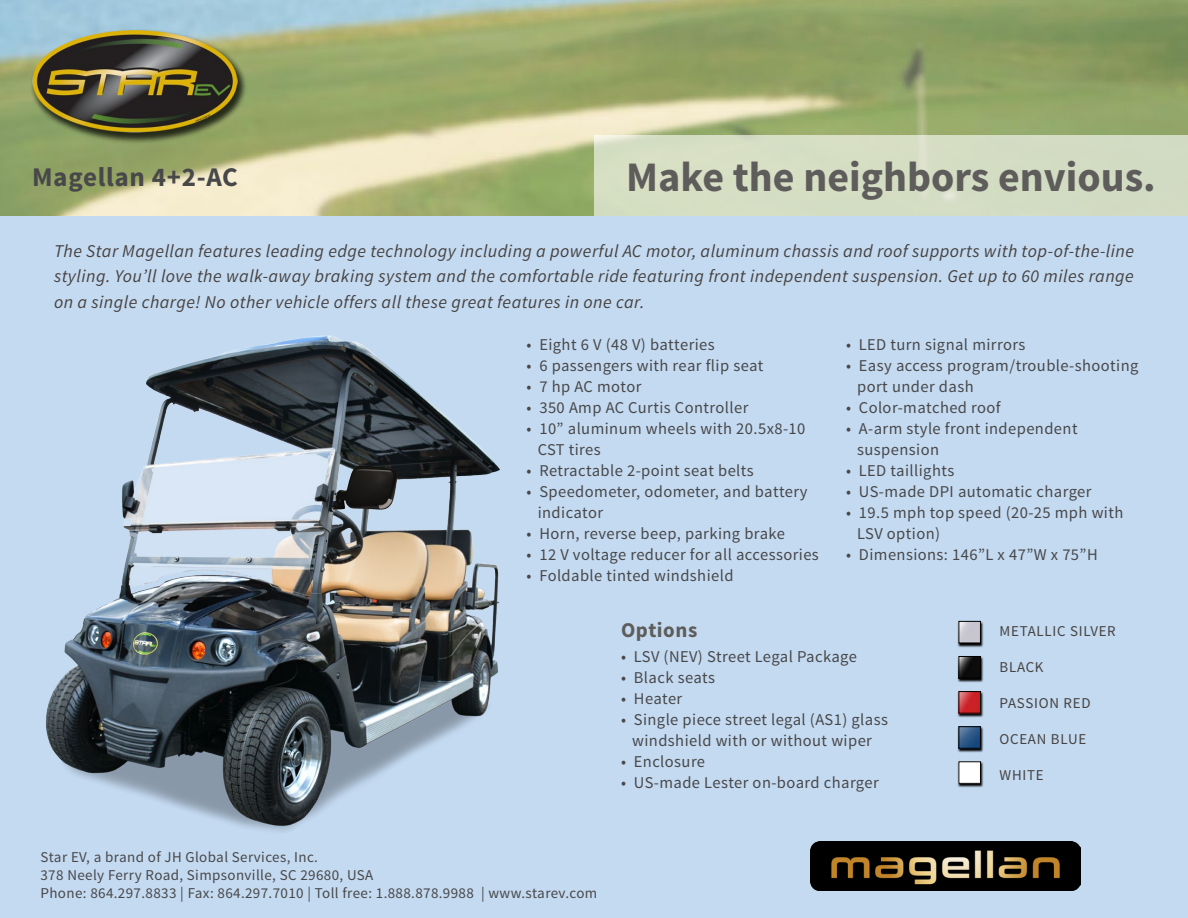
<style>
.page{position:relative;width:1188px;height:918px;background:#fff}
.page>*{position:absolute;margin:0;border:0;box-sizing:border-box;transform-origin:0 0}
.t1{font:700 42px "Source Sans Pro";color:#5e5d5c}
.t2{font:700 27px "Source Sans Pro";letter-spacing:.025em;color:#48484a}
.t3{font:700 21px "Source Sans Pro";letter-spacing:.025em;color:#5e5d5c}
.t4{font:italic 18px/25.5px "Source Sans Pro";letter-spacing:.025em;color:#474342;text-align:justify}
.t5{font:16.5px/21px "Source Sans Pro";letter-spacing:.025em;color:#48484a}
.t6{font:15px/18px "Source Sans Pro";letter-spacing:.025em;color:#48484a}
.t7{font:15px "Source Sans Pro";letter-spacing:.05em;color:#474342}
</style>
<div class="page">
<img style="left:0;top:0;width:1188px;height:216px">
<div style="left:0;top:216px;width:1188px;height:702px;background:#c4daf1"></div>
<div style="left:30px;top:29px;width:218px;height:116px;background:#000;opacity:.75"></div>
<img style="left:33px;top:30px;width:204px;height:103px">
<div style="left:594px;top:135px;width:594px;height:81px;background:#d5ddc3"></div>
<img style="left:810px;top:841px;width:270px;height:50px">
<img style="left:46px;top:335px;width:454px;height:497px">
<svg style="left:958px;top:656px;width:26px;height:26px"></svg>
<img style="left:960px;top:658px;width:19px;height:18px">
<div style="left:958px;top:656px;width:23px;height:22px;border:1px solid #000"></div>
<svg style="left:958px;top:691px;width:26px;height:26px"></svg>
<img style="left:960px;top:693px;width:19px;height:19px">
<div style="left:958px;top:691px;width:23px;height:23px;border:1px solid #000"></div>
<svg style="left:958px;top:621px;width:26px;height:26px"></svg>
<img style="left:960px;top:623px;width:19px;height:18px">
<div style="left:958px;top:621px;width:23px;height:22px;border:1px solid #000"></div>
<svg style="left:958px;top:726px;width:26px;height:27px"></svg>
<svg style="left:959px;top:726px;width:22px;height:23px"></svg>
<svg style="left:958px;top:761px;width:26px;height:27px"></svg>
<img style="left:960px;top:763px;width:19px;height:19px">
<div style="left:958px;top:761px;width:23px;height:23px;border:1px solid #000"></div>
<h2 class="t2" style="left:32px;top:159px;width:207px">Magellan 4+2-AC</h2>
<h1 class="t1" style="left:626px;top:150px;width:531px">Make the neighbors envious.</h1>
<p class="t4" style="left:54px;top:238px;width:1082px">The Star Magellan features leading edge technology including a powerful AC motor, aluminum chassis and roof supports with top-of-the-line styling. You’ll love the walk-away braking system and the comfortable ride featuring front independent suspension. Get up to 60 miles range on a single charge! No other vehicle offers all these great features in one car.</p>
<p class="t5" style="left:527px;top:334px;width:190px">• Eight 6 V (48 V) batteries</p>
<p class="t5" style="left:527px;top:355px;width:239px">• 6 passengers with rear flip seat</p>
<p class="t5" style="left:527px;top:376px;width:116px">• 7 hp AC motor</p>
<p class="t5" style="left:527px;top:397px;width:223px">• 350 Amp AC Curtis Controller</p>
<p class="t5" style="left:538px;top:418px;width:269px;text-indent:-11px">• 10” aluminum wheels with 20.5x8-10<br>CST tires</p>
<p class="t5" style="left:527px;top:460px;width:229px">• Retractable 2-point seat belts</p>
<p class="t5" style="left:538px;top:481px;width:271px;text-indent:-11px">• Speedometer, odometer, and battery indicator</p>
<p class="t5" style="left:527px;top:523px;width:260px">• Horn, reverse beep, parking brake</p>
<p class="t5" style="left:527px;top:544px;width:294px">• 12 V voltage reducer for all accessories</p>
<p class="t5" style="left:527px;top:565px;width:209px">• Foldable tinted windshield</p>
<p class="t5" style="left:846px;top:334px;width:181px">• LED turn signal mirrors</p>
<p class="t5" style="left:857px;top:355px;width:283px;text-indent:-11px">• Easy access program/trouble-shooting port under dash</p>
<p class="t5" style="left:846px;top:397px;width:156px">• Color-matched roof</p>
<p class="t5" style="left:857px;top:418px;width:222px;text-indent:-11px">• A-arm style front independent suspension</p>
<p class="t5" style="left:846px;top:460px;width:110px">• LED taillights</p>
<p class="t5" style="left:846px;top:481px;width:247px">• US-made DPI automatic charger</p>
<p class="t5" style="left:857px;top:502px;width:268px;text-indent:-11px">• 19.5 mph top speed (20-25 mph with<br>LSV option)</p>
<p class="t5" style="left:846px;top:544px;width:253px">• Dimensions: 146”L x 47”W x 75”H</p>
<p class="t6" style="left:40px;top:848px;width:558px">Star EV, a brand of JH Global Services, Inc.<br>378 Neely Ferry Road, Simpsonville, SC 29680, USA<br>Phone: 864.297.8833 | Fax: 864.297.7010 | Toll free: 1.888.878.9988 | www.starev.com</p>
<p class="t3" style="left:621px;top:616px;width:78px">Options</p>
<p class="t5" style="left:621px;top:647px;width:237px">• LSV (NEV) Street Legal Package</p>
<p class="t5" style="left:621px;top:668px;width:96px">• Black seats</p>
<p class="t5" style="left:621px;top:689px;width:63px">• Heater</p>
<p class="t5" style="left:621px;top:710px;width:269px;text-align:center">• Single piece street legal (AS1) glass windshield with or without wiper</p>
<p class="t5" style="left:621px;top:752px;width:86px">• Enclosure</p>
<p class="t5" style="left:621px;top:773px;width:259px">• US-made Lester on-board charger</p>
<p class="t7" style="left:1000px;top:622px;width:118px">METALLIC SILVER</p>
<p class="t7" style="left:1000px;top:658px;width:46px">BLACK</p>
<p class="t7" style="left:1000px;top:694px;width:93px">PASSION RED</p>
<p class="t7" style="left:1000px;top:730px;width:88px">OCEAN BLUE</p>
<p class="t7" style="left:1000px;top:766px;width:46px">WHITE</p>
</div>
